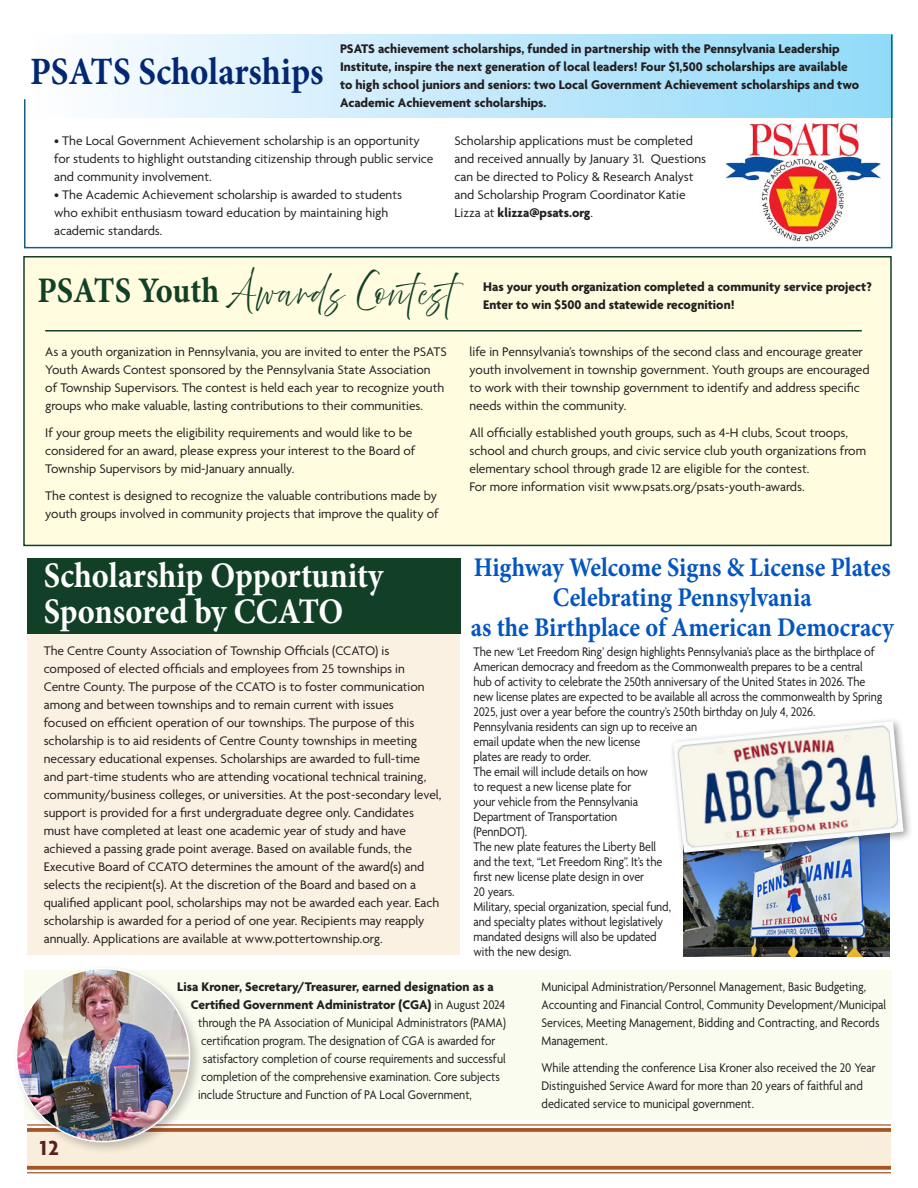
<style>
.page{position:relative;width:918px;height:1188px;background:#fff}
.page>*{position:absolute;margin:0;border:0;box-sizing:border-box;transform-origin:0 0}
.t1{font:700 38.7px "Minion Pro";color:#022873;scale:.9 1}
.t2{font:700 36px/36px "Minion Pro";color:#fff;scale:.9 1}
.t3{font:29.4px "ATB Script";letter-spacing:.08em;color:#124026;scale:.9 1}
.t4{font:700 27px/30px "Minion Pro";color:#0455c0;text-align:center;scale:.9 1}
.t5{font:700 21.9px "Agenda";color:#58201f}
.Story_Text{font:13.5px/18px "Agenda";color:#231f20}
.Story_Text-2{font:13.5px/15px "Agenda";color:#231f20;scale:.9 1}
.t6{font:700 13.5px/18px "Agenda";color:#231f20}
.s1{font-weight:700}
.s2{font-family:"Minion Pro";font-weight:700;font-size:36px}
.s3{font-weight:400}
</style>
<div class="page">
<div style="left:27px;top:1128px;width:864px;height:42px;background:#f9eedb"></div>
<hr style="left:27px;top:1124px;width:864px;height:2px;background:#a65424">
<svg style="left:202px;top:1128px;width:689px;height:4px;fill:#a95a2b"></svg>
<svg style="left:27px;top:1166px;width:864px;height:4px;fill:#a65424"></svg>
<hr style="left:27px;top:1172px;width:864px;height:1px;background:#a65424">
<div style="left:24px;top:970px;width:868px;height:150px;background:#fafcf0"></div>
<div style="left:28px;top:593px;width:432px;height:361px;background:#faf1e2"></div>
<div style="left:27px;top:559px;width:433px;height:75px;background:#124026"></div>
<div style="left:23px;top:256px;width:869px;height:290px;background:#fffce0;border:2px solid #124026"></div>
<svg style="left:24px;top:34px;width:869px;height:215px"></svg>
<hr style="left:45px;top:330px;width:817px;height:2px;background:#124026">
<img style="left:684px;top:863px;width:206px;height:93px">
<div style="left:669px;top:717px;width:245px;height:146px;background:#231f20;opacity:.45"></div>
<img style="left:673px;top:721px;width:231px;height:132px">
<img style="left:717px;top:118px;width:173px;height:129px">
<div style="left:12px;top:964px;width:190px;height:191px;background:#231f20;opacity:.25"></div>
<img style="left:17px;top:969px;width:173px;height:173px;border-radius:87px">
<p class="t1" style="left:30px;top:44px;width:328px">PSATS Scholarships</p>
<p class="t6" style="left:340px;top:39px;width:521px">PSATS achievement scholarships, funded in partnership with the Pennsylvania Leadership Institute, inspire the next generation of local leaders! Four $1,500 scholarships are available to high school juniors and seniors: two Local Government Achievement scholarships and two Academic Achievement scholarships.</p>
<p class="Story_Text" style="left:54px;top:131px;width:381px">• The Local Government Achievement scholarship is an opportunity for students to highlight outstanding citizenship through public service and community involvement.</p>
<p class="Story_Text" style="left:54px;top:185px;width:349px">• The Academic Achievement scholarship is awarded to students</p>
<p class="Story_Text" style="left:54px;top:203px;width:336px">who exhibit enthusiasm toward education by maintaining high</p>
<p class="Story_Text" style="left:54px;top:221px;width:110px">academic standards.</p>
<p class="Story_Text" style="left:454px;top:131px;width:253px">Scholarship applications must be completed and received annually by January 31. Questions can be directed to Policy &amp; Research Analyst and Scholarship Program Coordinator Katie Lizza at <span class="s1">klizza@psats.org</span>.</p>
<p class="t3" style="left:38px;top:275px;width:490px"><span class="s2">PSATS Youth</span> Awards Contest</p>
<p class="t6" style="left:483px;top:277px;width:390px">Has your youth organization completed a community service project?<br>Enter to win $500 and statewide recognition!</p>
<p class="Story_Text" style="left:45px;top:342px;width:403px">As a youth organization in Pennsylvania, you are invited to enter the PSATS Youth Awards Contest sponsored by the Pennsylvania State Association<br>of Township Supervisors. The contest is held each year to recognize youth groups who make valuable, lasting contributions to their communities.</p>
<p class="Story_Text" style="left:45px;top:423px;width:372px">If your group meets the eligibility requirements and would like to be considered for an award, please express your interest to the Board of<br>Township Supervisors by mid-January annually.</p>
<p class="Story_Text" style="left:45px;top:486px;width:395px">The contest is designed to recognize the valuable contributions made by youth groups involved in community projects that improve the quality of</p>
<p class="Story_Text" style="left:470px;top:342px;width:402px">life in Pennsylvania’s townships of the second class and encourage greater youth involvement in township government. Youth groups are encouraged to work with their township government to identify and address specific needs within the community.</p>
<p class="Story_Text" style="left:470px;top:423px;width:398px">All officially established youth groups, such as 4-H clubs, Scout troops, school and church groups, and civic service club youth organizations from elementary school through grade 12 are eligible for the contest.</p>
<p class="Story_Text" style="left:470px;top:477px;width:337px">For more information visit www.psats.org/psats-youth-awards.</p>
<p class="t4" style="left:471px;top:552px;width:471px">Highway Welcome Signs &amp; License Plates<br>Celebrating Pennsylvania<br>as the Birthplace of American Democracy</p>
<p class="Story_Text-2" style="left:474px;top:644px;width:456px">The new ‘Let Freedom Ring’ design highlights Pennsylvania’s place as the birthplace of American democracy and freedom as the Commonwealth prepares to be a central hub of activity to celebrate the 250th anniversary of the United States in 2026. The new license plates are expected to be available all across the commonwealth by Spring 2025, just over a year before the country’s 250th birthday on July 4, 2026.</p>
<p class="Story_Text-2" style="left:474px;top:719px;width:250px">Pennsylvania residents can sign up to receive an email update when the new license<br>plates are ready to order.</p>
<p class="Story_Text-2" style="left:474px;top:764px;width:195px">The email will include details on how to request a new license plate for your vehicle from the Pennsylvania<br>Department of Transportation (PennDOT).</p>
<p class="Story_Text-2" style="left:474px;top:839px;width:211px">The new plate features the Liberty Bell and the text, “Let Freedom Ring”. It’s the first new license plate design in over</p>
<p class="Story_Text-2" style="left:474px;top:884px;width:47px">20 years.</p>
<p class="Story_Text-2" style="left:474px;top:899px;width:221px">Military, special organization, special fund, and specialty plates without legislatively mandated designs will also be updated with the new design.</p>
<p class="t2" style="left:44px;top:557px;width:379px">Scholarship Opportunity<br>Sponsored by CCATO</p>
<p class="Story_Text" style="left:44px;top:641px;width:399px">The Centre County Association of Township Officials (CCATO) is composed of elected officials and employees from 25 townships in Centre County. The purpose of the CCATO is to foster communication among and between townships and to remain current with issues<br>focused on efficient operation of our townships. The purpose of this scholarship is to aid residents of Centre County townships in meeting necessary educational expenses. Scholarships are awarded to full-time and part-time students who are attending vocational technical training, community/business colleges, or universities. At the post-secondary level, support is provided for a first undergraduate degree only. Candidates must have completed at least one academic year of study and have achieved a passing grade point average. Based on available funds, the Executive Board of CCATO determines the amount of the award(s) and selects the recipient(s). At the discretion of the Board and based on a qualified applicant pool, scholarships may not be awarded each year. Each scholarship is awarded for a period of one year. Recipients may reapply annually. Applications are available at www.pottertownship.org.</p>
<p class="t6" style="left:177px;top:977px;width:318px">Lisa Kroner, Secretary/Treasurer, earned designation as a</p>
<p class="t6" style="left:191px;top:995px;width:316px">Certified Government Administrator (CGA) <span class="s3">in August 2024</span></p>
<p class="Story_Text-2" style="left:198px;top:1015px;width:343px">through the PA Association of Municipal Administrators (PAMA)</p>
<p class="Story_Text-2" style="left:201px;top:1033px;width:328px">certification program. The designation of CGA is awarded for</p>
<p class="Story_Text-2" style="left:203px;top:1051px;width:338px">satisfactory completion of course requirements and successful</p>
<p class="Story_Text-2" style="left:201px;top:1069px;width:333px">completion of the comprehensive examination. Core subjects</p>
<p class="Story_Text-2" style="left:198px;top:1087px;width:306px">include Structure and Function of PA Local Government,</p>
<p class="Story_Text-2" style="left:542px;top:977px;width:384px;line-height:18px">Municipal Administration/Personnel Management, Basic Budgeting, Accounting and Financial Control, Community Development/Municipal Services, Meeting Management, Bidding and Contracting, and Records Management.</p>
<p class="Story_Text-2" style="left:542px;top:1058px;width:373px;line-height:18px">While attending the conference Lisa Kroner also received the 20 Year<br>Distinguished Service Award for more than 20 years of faithful and dedicated service to municipal government.</p>
<h3 class="t5" style="left:40px;top:1134px;width:20px">12</h3>
</div>
